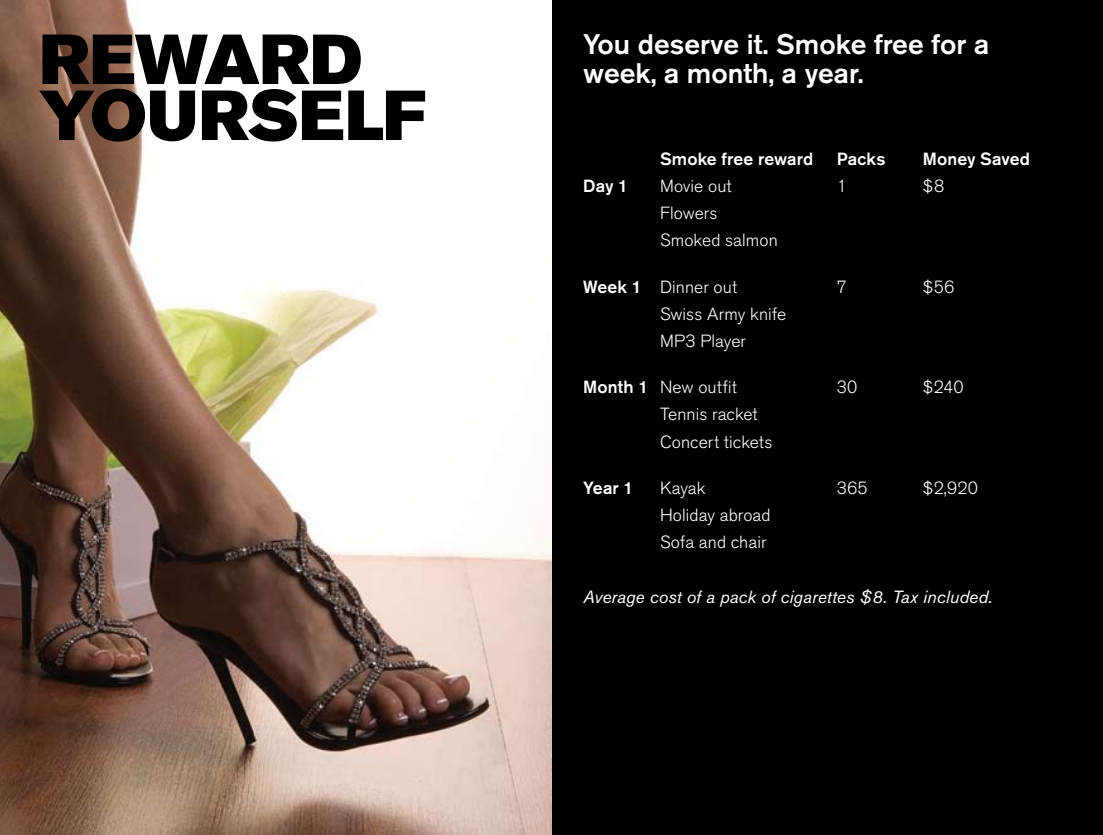
<style>
.page{position:relative;width:1103px;height:835px;background:#fff}
.page>*{position:absolute;margin:0;border:0;box-sizing:border-box;transform-origin:0 0}
.t1{font:70px/56px "Akzidenz Grotesk BE Super";color:#000}
.t2{font:500 28px/29.8px "Akzidenz Grotesk BE";color:#fff}
.t3{font:300 17.5px/27.1px "Akzidenz Grotesk BE";letter-spacing:.005em;color:#fff}
.t4{font:italic 17.5px "Akzidenz Grotesk BE";letter-spacing:.005em;color:#fff}
.t5{font:500 17.5px "Akzidenz Grotesk BE";letter-spacing:.005em;color:#fff}
.s1{font-weight:500}
</style>
<div class="page">
<div style="left:551px;top:0;width:551px;height:835px;background:#000"></div>
<img style="left:0;top:0;width:551px;height:835px">
<h1 class="t1" style="left:39px;top:32px;width:389px">REWARD<br>YOURSELF</h1>
<h2 class="t2" style="left:583px;top:29px;width:407px">You deserve it. Smoke free for a week, a month, a year.</h2>
<p class="t5" style="left:660px;top:148px;width:155px">Smoke free reward</p>
<p class="t5" style="left:836px;top:148px;width:50px">Packs</p>
<p class="t5" style="left:922px;top:148px;width:109px">Money Saved</p>
<p class="t5" style="left:583px;top:175px;width:46px">Day 1</p>
<p class="t3" style="left:660px;top:173px;width:73px">Movie out</p>
<p class="t3" style="left:836px;top:173px;width:12px">1</p>
<p class="t3" style="left:922px;top:173px;width:23px">$8</p>
<p class="t3" style="left:660px;top:200px;width:119px">Flowers<br>Smoked salmon</p>
<p class="t3" style="left:583px;top:273px;width:156px"><span class="s1">Week 1</span> Dinner out</p>
<p class="t3" style="left:836px;top:273px;width:12px">7</p>
<p class="t3" style="left:922px;top:273px;width:33px">$56</p>
<p class="t3" style="left:660px;top:300px;width:128px">Swiss Army knife<br>MP3 Player</p>
<p class="t3" style="left:583px;top:374px;width:155px"><span class="s1">Month 1</span> New outfit</p>
<p class="t3" style="left:836px;top:374px;width:22px">30</p>
<p class="t3" style="left:922px;top:374px;width:43px">$240</p>
<p class="t3" style="left:660px;top:401px;width:114px">Tennis racket<br>Concert tickets</p>
<p class="t5" style="left:583px;top:477px;width:52px">Year 1</p>
<p class="t3" style="left:660px;top:475px;width:47px">Kayak</p>
<p class="t3" style="left:836px;top:475px;width:32px">365</p>
<p class="t3" style="left:922px;top:475px;width:57px">$2,920</p>
<p class="t3" style="left:660px;top:502px;width:112px">Holiday abroad<br>Sofa and chair</p>
<p class="t4" style="left:583px;top:586px;width:411px">Average cost of a pack of cigarettes $8. Tax included.</p>
</div>
